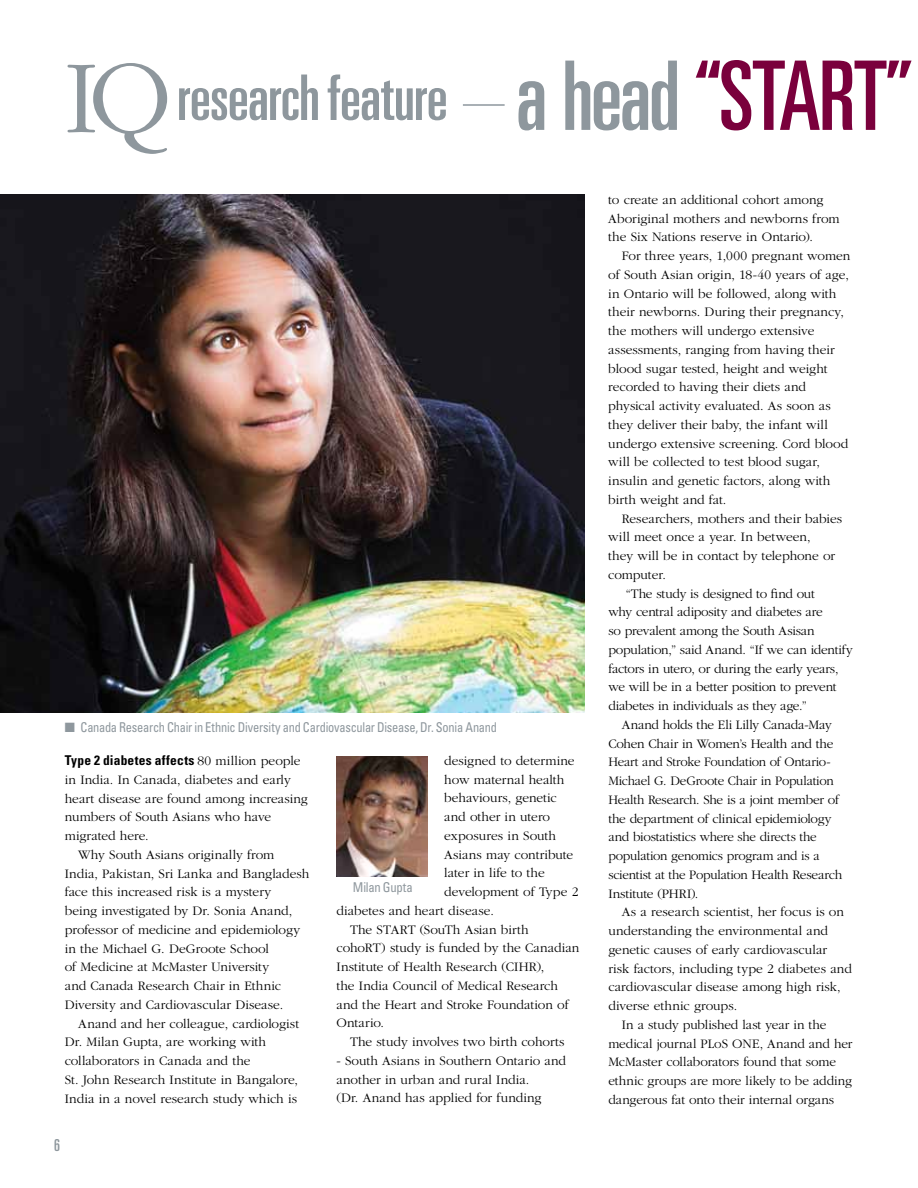
<style>
.page{position:relative;width:918px;height:1188px;background:#fff}
.page>*{position:absolute;margin:0;border:0;box-sizing:border-box;transform-origin:0 0}
.t1{font:ultra-condensed 63px "Univers";letter-spacing:-.015em;color:#8e979d}
.t2{font:ultra-condensed 16.5px "Univers";color:#8e979d}
.t3{font:300 13.5px/18.8px "Garamond";letter-spacing:-.005em;color:#000}
.t4{font:condensed 13.5px "Univers";letter-spacing:-.02em;color:#8e979d;scale:.92 1}
.t5{font:700 condensed 13.5px "Univers";letter-spacing:.02em;color:#000}
.t6{font:condensed 13.5px "Univers";letter-spacing:-.02em;color:#8e979d;scale:.94 1}
.s1{font-family:"Garamond";font-weight:300;font-stretch:normal;font-size:108px}
.s2{font-size:96px}
.s3{font-size:96px;color:#7a003c}
.s4{font-family:"Garamond";font-weight:300;font-stretch:normal}
</style>
<div class="page">
<hr style="left:463px;top:104px;width:42px;height:2px;background:#8e979d">
<img style="left:336px;top:756px;width:92px;height:120px">
<img style="left:0;top:194px;width:584px;height:518px">
<h1 class="t1" style="left:65px;top:62px;width:849px"><span class="s1">IQ</span> research feature <span class="s2">a head</span> <span class="s3">“START”</span></h1>
<p class="t4" style="left:65px;top:719px;width:471px">■ Canada Research Chair in Ethnic Diversity and Cardiovascular Disease, Dr. Sonia Anand</p>
<p class="t5" style="left:65px;top:752px;width:237px">Type 2 diabetes affects <span class="s4">80 million people</span></p>
<p class="t3" style="left:65px;top:770px;width:228px">in India. In Canada, diabetes and early</p>
<p class="t3" style="left:65px;top:789px;width:245px">heart disease are found among increasing</p>
<p class="t3" style="left:65px;top:808px;width:208px">numbers of South Asians who have</p>
<p class="t3" style="left:65px;top:827px;width:85px">migrated here.</p>
<p class="t3" style="left:78px;top:845px;width:198px">Why South Asians originally from</p>
<p class="t3" style="left:65px;top:864px;width:246px">India, Pakistan, Sri Lanka and Bangladesh</p>
<p class="t3" style="left:65px;top:883px;width:208px">face this increased risk is a mystery</p>
<p class="t3" style="left:65px;top:902px;width:229px">being investigated by Dr. Sonia Anand,</p>
<p class="t3" style="left:65px;top:920px;width:237px">professor of medicine and epidemiology</p>
<p class="t3" style="left:65px;top:939px;width:206px">in the Michael G. DeGroote School</p>
<p class="t3" style="left:65px;top:958px;width:206px">of Medicine at McMaster University</p>
<p class="t3" style="left:65px;top:977px;width:218px">and Canada Research Chair in Ethnic</p>
<p class="t3" style="left:65px;top:995px;width:220px">Diversity and Cardiovascular Disease.</p>
<p class="t3" style="left:78px;top:1014px;width:222px">Anand and her colleague, cardiologist</p>
<p class="t3" style="left:65px;top:1033px;width:203px">Dr. Milan Gupta, are working with</p>
<p class="t3" style="left:65px;top:1052px;width:187px">collaborators in Canada and the</p>
<p class="t3" style="left:65px;top:1070px;width:235px">St. John Research Institute in Bangalore,</p>
<p class="t3" style="left:65px;top:1089px;width:234px">India in a novel research study which is</p>
<p class="t2" style="left:54px;top:1136px;width:7px">6</p>
<p class="t3" style="left:444px;top:751px;width:132px">designed to determine</p>
<p class="t3" style="left:444px;top:770px;width:122px">how maternal health</p>
<p class="t3" style="left:444px;top:789px;width:114px">behaviours, genetic</p>
<p class="t3" style="left:444px;top:808px;width:107px">and other in utero</p>
<p class="t3" style="left:444px;top:826px;width:113px">exposures in South</p>
<p class="t3" style="left:444px;top:845px;width:131px">Asians may contribute</p>
<p class="t3" style="left:444px;top:864px;width:102px">later in life to the</p>
<p class="t3" style="left:444px;top:883px;width:136px">development of Type 2</p>
<p class="t3" style="left:337px;top:901px;width:159px">diabetes and heart disease.</p>
<p class="t3" style="left:350px;top:920px;width:180px">The START (SouTh Asian birth</p>
<p class="t3" style="left:337px;top:939px;width:245px">cohoRT) study is funded by the Canadian</p>
<p class="t3" style="left:337px;top:958px;width:209px">Institute of Health Research (CIHR),</p>
<p class="t3" style="left:337px;top:976px;width:223px">the India Council of Medical Research</p>
<p class="t3" style="left:337px;top:995px;width:234px">and the Heart and Stroke Foundation of</p>
<p class="t3" style="left:337px;top:1014px;width:49px">Ontario.</p>
<p class="t3" style="left:350px;top:1033px;width:216px">The study involves two birth cohorts</p>
<p class="t3" style="left:336px;top:1051px;width:231px">- South Asians in Southern Ontario and another in urban and rural India.<br>(Dr. Anand has applied for funding</p>
<p class="t6" style="left:353px;top:878px;width:65px">Milan Gupta</p>
<p class="t3" style="left:608px;top:190px;width:233px">to create an additional cohort among<br>Aboriginal mothers and newborns from the Six Nations reserve in Ontario).</p>
<p class="t3" style="left:608px;top:247px;width:244px;text-indent:14px">For three years, 1,000 pregnant women of South Asian origin, 18-40 years of age, in Ontario will be followed, along with their newborns. During their pregnancy, the mothers will undergo extensive assessments, ranging from having their blood sugar tested, height and weight recorded to having their diets and physical activity evaluated. As soon as they deliver their baby, the infant will undergo extensive screening. Cord blood will be collected to test blood sugar, insulin and genetic factors, along with birth weight and fat.</p>
<p class="t3" style="left:622px;top:509px;width:222px">Researchers, mothers and their babies</p>
<p class="t3" style="left:608px;top:528px;width:204px">will meet once a year. In between,</p>
<p class="t3" style="left:608px;top:547px;width:228px">they will be in contact by telephone or</p>
<p class="t3" style="left:608px;top:565px;width:59px">computer.</p>
<p class="t3" style="left:626px;top:584px;width:190px">“The study is designed to find out</p>
<p class="t3" style="left:608px;top:603px;width:216px">why central adiposity and diabetes are</p>
<p class="t3" style="left:608px;top:622px;width:208px">so prevalent among the South Asisan</p>
<p class="t3" style="left:608px;top:640px;width:246px">population,” said Anand. “If we can identify</p>
<p class="t3" style="left:608px;top:659px;width:232px">factors in utero, or during the early years,</p>
<p class="t3" style="left:608px;top:678px;width:230px">we will be in a better position to prevent</p>
<p class="t3" style="left:608px;top:697px;width:200px">diabetes in individuals as they age.”</p>
<p class="t3" style="left:622px;top:715px;width:212px">Anand holds the Eli Lilly Canada-May</p>
<p class="t3" style="left:608px;top:734px;width:227px">Cohen Chair in Women’s Health and the</p>
<p class="t3" style="left:608px;top:753px;width:224px">Heart and Stroke Foundation of Ontario-</p>
<p class="t3" style="left:608px;top:772px;width:227px">Michael G. DeGroote Chair in Population</p>
<p class="t3" style="left:608px;top:790px;width:232px">Health Research. She is a joint member of</p>
<p class="t3" style="left:608px;top:809px;width:225px">the department of clinical epidemiology</p>
<p class="t3" style="left:608px;top:828px;width:210px">and biostatistics where she directs the</p>
<p class="t3" style="left:608px;top:847px;width:213px">population genomics program and is a</p>
<p class="t3" style="left:608px;top:865px;width:235px">scientist at the Population Health Research</p>
<p class="t3" style="left:608px;top:884px;width:92px">Institute (PHRI).</p>
<p class="t3" style="left:622px;top:903px;width:224px">As a research scientist, her focus is on</p>
<p class="t3" style="left:608px;top:922px;width:221px">understanding the environmental and</p>
<p class="t3" style="left:608px;top:940px;width:220px">genetic causes of early cardiovascular</p>
<p class="t3" style="left:608px;top:959px;width:245px">risk factors, including type 2 diabetes and</p>
<p class="t3" style="left:608px;top:978px;width:234px">cardiovascular disease among high risk,</p>
<p class="t3" style="left:608px;top:997px;width:130px">diverse ethnic groups.</p>
<p class="t3" style="left:622px;top:1015px;width:206px">In a study published last year in the</p>
<p class="t3" style="left:608px;top:1034px;width:134px">medical journal PLoS ONE</p>
<p class="t3" style="left:608px;top:1034px;width:246px;text-indent:151px">, Anand and her McMaster collaborators found that some ethnic groups are more likely to be adding dangerous fat onto their internal organs</p>
</div>
